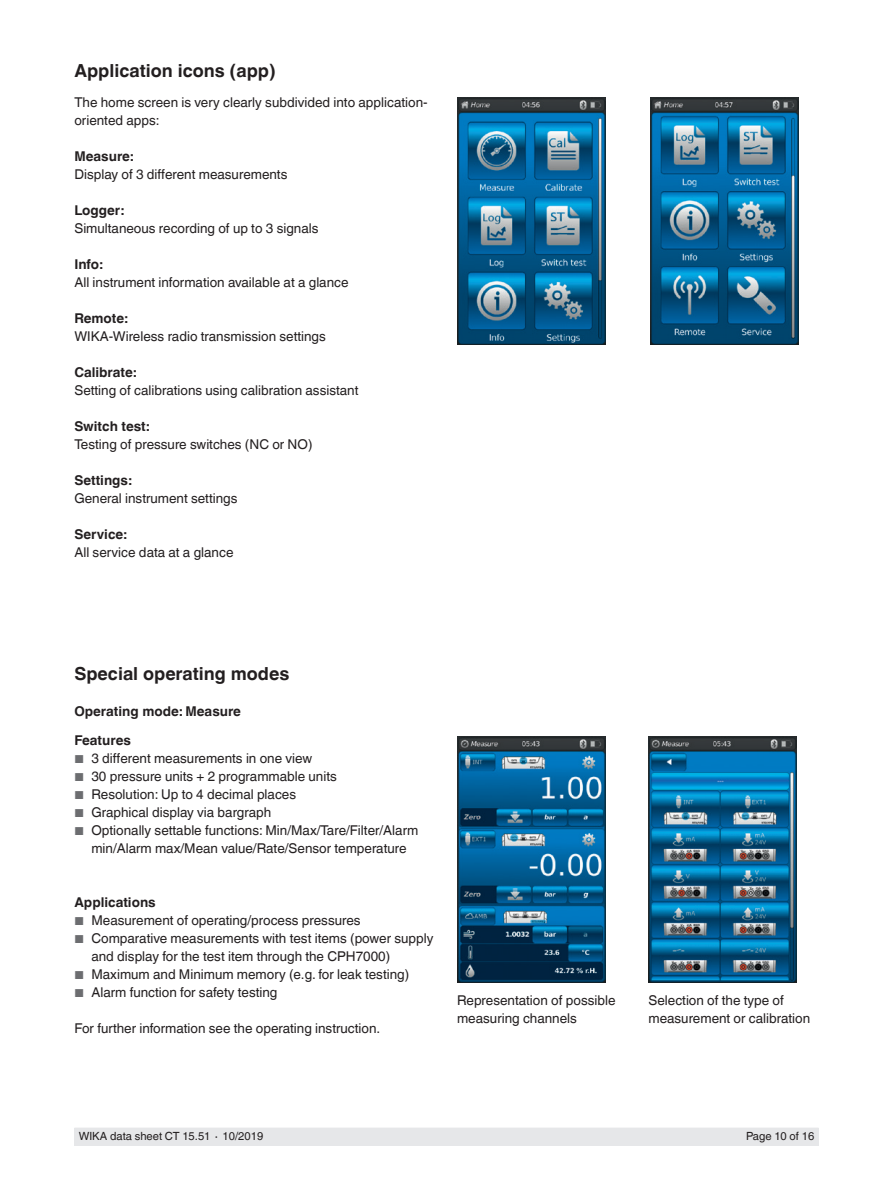
<style>
.page{position:relative;width:893px;height:1188px;background:#fff}
.page>*{position:absolute;margin:0;border:0;box-sizing:border-box;transform-origin:0 0}
.t1{font:700 18px "Helvetica World";color:#231f20}
.t2{font:13.5px/18px "Helvetica World";color:#231f20}
.t3{font:700 13.5px/28.8px "Helvetica World";color:#231f20}
.t4{font:11.25px "Helvetica World";color:#231f20}
.s1{font-size:11.55px;color:#6c6d70}
</style>
<div class="page">
<div style="left:74px;top:1128px;width:745px;height:17px;background:#e6e7e9"></div>
<img style="left:648px;top:736px;width:148px;height:247px">
<img style="left:457px;top:98px;width:148px;height:246px">
<img style="left:651px;top:98px;width:148px;height:246px">
<img style="left:457px;top:736px;width:148px;height:247px">
<h1 class="t1" style="left:74px;top:60px;width:203px">Application icons (app)</h1>
<p class="t2" style="left:74px;top:94px;width:355px">The home screen is very clearly subdivided into application&shy;oriented apps:</p>
<p class="t3" style="left:74px;top:142px;width:61px">Measure:</p>
<p class="t2" style="left:74px;top:166px;width:215px">Display of 3 different measurements</p>
<p class="t3" style="left:74px;top:196px;width:51px">Logger:</p>
<p class="t2" style="left:74px;top:220px;width:246px">Simultaneous recording of up to 3 signals</p>
<p class="t3" style="left:74px;top:250px;width:30px">Info:</p>
<p class="t2" style="left:74px;top:274px;width:276px">All instrument information available at a glance</p>
<p class="t3" style="left:74px;top:304px;width:55px">Remote:</p>
<p class="t2" style="left:74px;top:328px;width:253px">WIKA-Wireless radio transmission settings</p>
<p class="t3" style="left:74px;top:358px;width:64px">Calibrate:</p>
<p class="t2" style="left:74px;top:382px;width:286px">Setting of calibrations using calibration assistant</p>
<p class="t3" style="left:74px;top:412px;width:77px">Switch test:</p>
<p class="t2" style="left:74px;top:436px;width:240px">Testing of pressure switches (NC or NO)</p>
<p class="t3" style="left:74px;top:466px;width:59px">Settings:</p>
<p class="t2" style="left:74px;top:490px;width:165px">General instrument settings</p>
<p class="t3" style="left:74px;top:520px;width:54px">Service:</p>
<p class="t2" style="left:74px;top:544px;width:161px">All service data at a glance</p>
<h1 class="t1" style="left:74px;top:664px;width:217px">Special operating modes</h1>
<p class="t3" style="left:74px;top:697px;width:168px">Operating mode: Measure<br>Features</p>
<p class="t2" style="left:74px;top:750px;width:239px"><span class="s1">■</span> 3 different measurements in one view</p>
<p class="t2" style="left:74px;top:768px;width:264px"><span class="s1">■</span> 30 pressure units + 2 programmable units</p>
<p class="t2" style="left:74px;top:786px;width:223px"><span class="s1">■</span> Resolution: Up to 4 decimal places</p>
<p class="t2" style="left:74px;top:804px;width:198px"><span class="s1">■</span> Graphical display via bargraph</p>
<p class="t2" style="left:74px;top:822px;width:345px;text-align:center"><span class="s1">■</span> Optionally settable functions: Min/Max/Tare/Filter/Alarm min/Alarm max/Mean value/Rate/Sensor temperature</p>
<p class="t3" style="left:74px;top:888px;width:83px">Applications</p>
<p class="t2" style="left:74px;top:912px;width:288px"><span class="s1">■</span> Measurement of operating/process pressures</p>
<p class="t2" style="left:91px;top:930px;width:344px;text-indent:-17px"><span class="s1">■</span> Comparative measurements with test items (power supply and display for the test item through the CPH7000)</p>
<p class="t2" style="left:74px;top:966px;width:336px"><span class="s1">■</span> Maximum and Minimum memory (e.g. for leak testing)</p>
<p class="t2" style="left:74px;top:984px;width:205px"><span class="s1">■</span> Alarm function for safety testing</p>
<p class="t2" style="left:74px;top:1020px;width:307px">For further information see the operating instruction.</p>
<p class="t2" style="left:457px;top:991px;width:160px">Representation of possible measuring channels</p>
<p class="t2" style="left:648px;top:991px;width:163px">Selection of the type of measurement or calibration</p>
<p class="t4" style="left:79px;top:1130px;width:186px">WIKA data sheet CT 15.51 ∙ 10/2019</p>
<p class="t4" style="left:746px;top:1130px;width:70px">Page 10 of 16</p>
</div>
